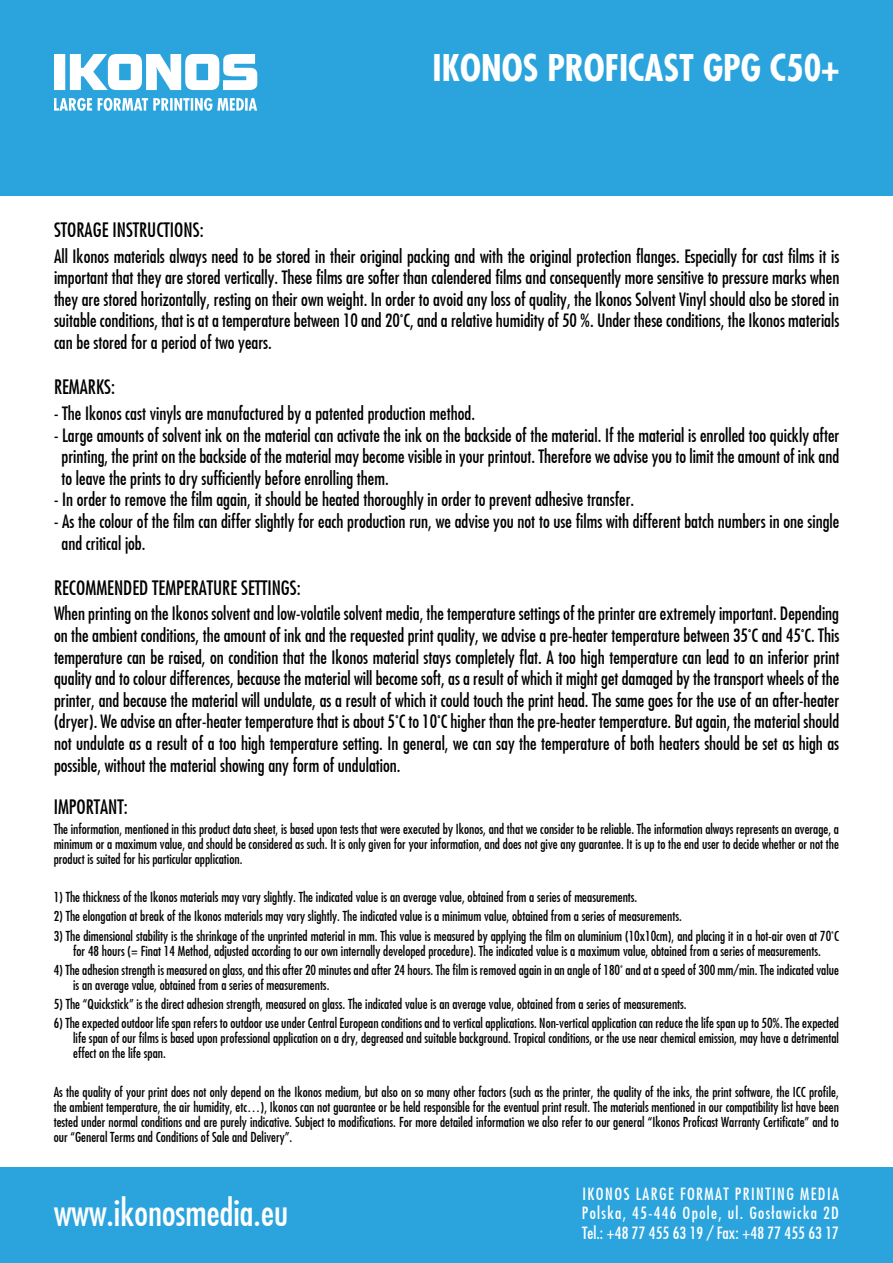
<style>
.page{position:relative;width:893px;height:1263px;background:#fff}
.page>*{position:absolute;margin:0;border:0;box-sizing:border-box;transform-origin:0 0}
.t1{font:700 36px "Fujiyama";color:#fff}
.t2{font:36px "Fujiyama";color:#fff}
.t3{font:19.5px "Fujiyama";color:#000}
.t4{font:18px/21.6px "Fujiyama";color:#000;text-align:justify}
.t5{font:16.5px/19.8px "Fujiyama";letter-spacing:.08em;color:#fff;text-align:justify}
.t6{font:13.5px/15px "Fujiyama";color:#000;text-align:justify}
</style>
<div class="page">
<div style="left:0;top:0;width:893px;height:196px;background:#2ba4dd"></div>
<div style="left:0;top:1167px;width:893px;height:96px;background:#2ba4dd"></div>
<svg style="left:54px;top:54px;width:203px;height:36px"></svg>
<svg style="left:54px;top:98px;width:203px;height:13px"></svg>
<h1 class="t1" style="left:433px;top:44px;width:408px">IKONOS PROFICAST GPG C50+</h1>
<h2 class="t3" style="left:54px;top:217px;width:16px">Storage</h2>
<h2 class="t3" style="left:112px;top:217px;width:9px">instructions</h2>
<h2 class="t3" style="left:200px;top:217px;width:5px">:</h2>
<p class="t4" style="left:54px;top:244px;width:787px">All Ikonos materials always need to be stored in their original packing and with the original protection flanges. Especially for cast films it is important that they are stored vertically. These films are softer than calendered films and consequently more sensitive to pressure marks when they are stored horizontally, resting on their own weight. In order to avoid any loss of quality, the Ikonos Solvent Vinyl should also be stored in suitable conditions, that is at a temperature between 10 and 20°C, and a relative humidity of 50 %. Under these conditions, the Ikonos materials can be stored for a period of two years.</p>
<h2 class="t3" style="left:54px;top:374px;width:18px">Remarks</h2>
<h2 class="t3" style="left:111px;top:374px;width:5px">:</h2>
<h3 class="t4" style="left:54px;top:402px;width:423px">- The Ikonos cast vinyls are manufactured by a patented production method.</h3>
<p class="t4" style="left:62px;top:423px;width:779px;text-indent:-8px">- Large amounts of solvent ink on the material can activate the ink on the backside of the material. If the material is enrolled too quickly after printing, the print on the backside of the material may become visible in your printout. Therefore we advise you to limit the amount of ink and to leave the prints to dry sufficiently before enrolling them.</p>
<h3 class="t4" style="left:54px;top:488px;width:582px">- In order to remove the film again, it should be heated thoroughly in order to prevent adhesive transfer.</h3>
<h3 class="t4" style="left:62px;top:510px;width:779px;text-indent:-8px">- As the colour of the film can differ slightly for each production run, we advise you not to use films with different batch numbers in one single and critical job.</h3>
<h2 class="t3" style="left:54px;top:574px;width:18px">Recommended</h2>
<h2 class="t3" style="left:152px;top:574px;width:9px">temperature</h2>
<h2 class="t3" style="left:241px;top:574px;width:8px">settings</h2>
<h2 class="t3" style="left:297px;top:574px;width:5px">:</h2>
<p class="t4" style="left:54px;top:602px;width:787px">When printing on the Ikonos solvent and low-volatile solvent media, the temperature settings of the printer are extremely important. Depending on the ambient conditions, the amount of ink and the requested print quality, we advise a pre-heater temperature between 35°C and 45°C. This temperature can be raised, on condition that the Ikonos material stays completely flat. A too high temperature can lead to an inferior print quality and to colour differences, because the material will become soft, as a result of which it might get damaged by the transport wheels of the printer, and because the material will undulate, as a result of which it could touch the print head. The same goes for the use of an after-heater (dryer). We advise an after-heater temperature that is about 5°C to 10°C higher than the pre-heater temperature. But again, the material should not undulate as a result of a too high temperature setting. In general, we can say the temperature of both heaters should be set as high as possible, without the material showing any form of undulation.</p>
<h2 class="t3" style="left:54px;top:794px;width:14px">Important</h2>
<h2 class="t3" style="left:124px;top:794px;width:5px">:</h2>
<p class="t6" style="left:54px;top:821px;width:787px">The information, mentioned in this product data sheet, is based upon tests that were executed by Ikonos, and that we consider to be reliable. The information always represents an average, a minimum or a maximum value, and should be considered as such. It is only given for your information, and does not give any guarantee. It is up to the end user to decide whether or not the product is suited for his particular application.</p>
<p class="t6" style="left:54px;top:889px;width:585px">1) The thickness of the Ikonos materials may vary slightly. The indicated value is an average value, obtained from a series of measurements.</p>
<p class="t6" style="left:54px;top:908px;width:630px">2) The elongation at break of the Ikonos materials may vary slightly. The indicated value is a minimum value, obtained from a series of measurements.</p>
<p class="t6" style="left:54px;top:928px;width:787px;text-align:center">3) The dimensional stability is the shrinkage of the unprinted material in mm. This value is measured by applying the film on aluminium (10x10cm), and placing it in a hot-air oven at 70°C for 48 hours (= Finat 14 Method, adjusted according to our own internally developed procedure). The indicated value is a maximum value, obtained from a series of measurements.</p>
<p class="t6" style="left:73px;top:962px;width:767px;text-indent:-19px">4) The adhesion strength is measured on glass, and this after 20 minutes and after 24 hours. The film is removed again in an angle of 180° and at a speed of 300 mm/min. The indicated value is an average value, obtained from a series of measurements.</p>
<p class="t6" style="left:54px;top:996px;width:634px">5) The “Quickstick” is the direct adhesion strength, measured on glass. The indicated value is an average value, obtained from a series of measurements.</p>
<p class="t6" style="left:73px;top:1015px;width:767px;text-indent:-19px">6) The expected outdoor life span refers to outdoor use under Central European conditions and to vertical applications. Non-vertical application can reduce the life span up to 50%. The expected life span of our films is based upon professional application on a dry, degreased and suitable background. Tropical conditions, or the use near chemical emission, may have a detrimental effect on the life span.</p>
<p class="t6" style="left:54px;top:1084px;width:787px">As the quality of your print does not only depend on the Ikonos medium, but also on so many other factors (such as the printer, the quality of the inks, the print software, the ICC profile, the ambient temperature, the air humidity, etc…), Ikonos can not guarantee or be held responsible for the eventual print result. The materials mentioned in our compatibility list have been tested under normal conditions and are purely indicative. Subject to modifications. For more detailed information we also refer to our general “Ikonos Proficast Warranty Certificate” and to our “General Terms and Conditions of Sale and Delivery”.</p>
<h1 class="t2" style="left:54px;top:1188px;width:235px">www.ikonosmedia.eu</h1>
<p class="t5" style="left:582px;top:1183px;width:259px">IKONOS LARGE FORMAT PRINTING MEDIA Polska, 45-446 Opole, ul. Gosławicka 2D Tel.: +48 77 455 63 19 / Fax: +48 77 455 63 17</p>
</div>
